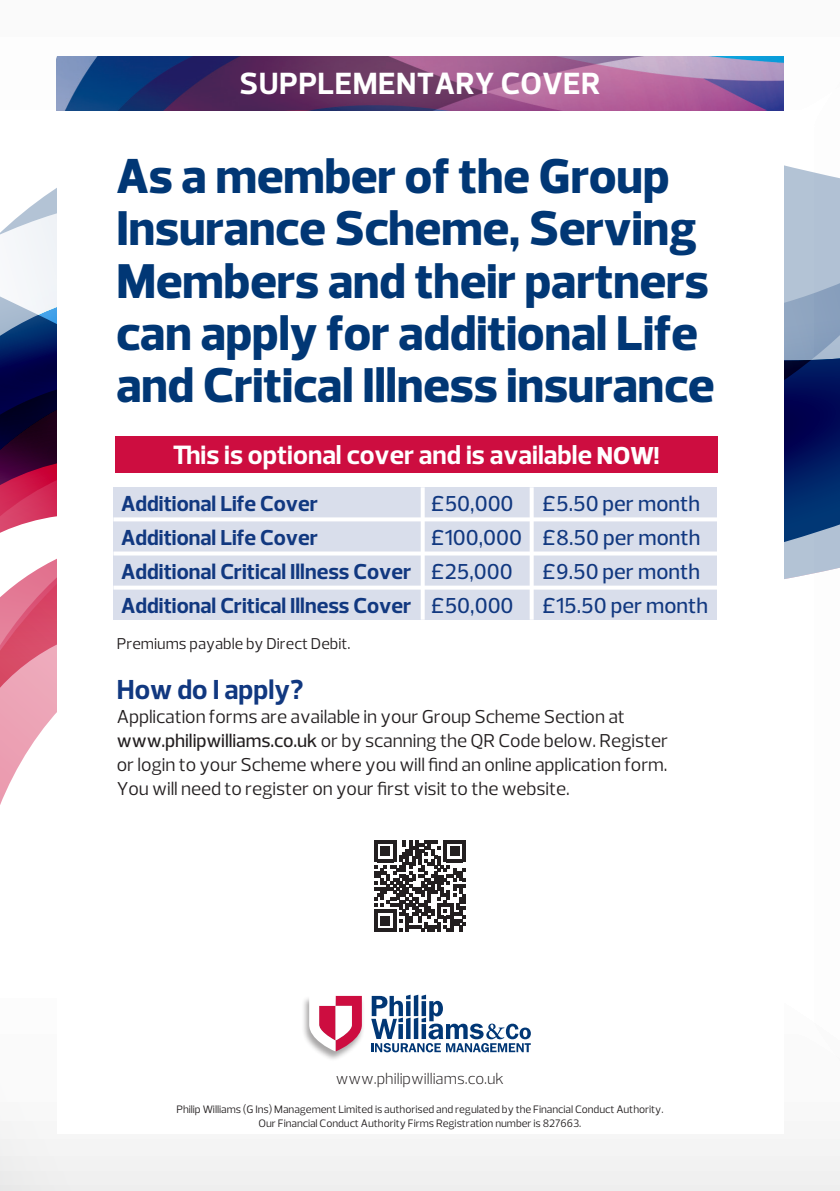
<style>
.page{position:relative;width:840px;height:1191px;background:#fff}
.page>*{position:absolute;margin:0;border:0;box-sizing:border-box;transform-origin:0 0}
.t1{font:800 49.8px/52.2px "Prelo";color:#013775}
.t2{font:700 31.2px "Prelo";letter-spacing:.015em;color:#fff}
.t3{font:700 28px "Prelo";color:#113880}
.t4{font:700 27px "Prelo";color:#fff}
.t5{font:700 22px "Prelo";color:#113880}
.t6{font:500 22px "Prelo";color:#113880}
.t7{font:19px/24px "Prelo";letter-spacing:-.005em;color:#231f20}
.t8{font:16px "Prelo";color:#231f20}
.t9{font:300 16px "Prelo";color:#231f20}
.t10{font:11px "Prelo";letter-spacing:-.005em;color:#231f20}
.s1{font-weight:800;font-size:25px}
.s2{font-weight:500}
</style>
<div class="page">
<div style="left:169px;top:1139px;width:670px;height:52px;background:#f2f2f2"></div>
<svg style="left:782px;top:61px;width:57px;height:133px"></svg>
<div style="left:784px;top:194px;width:55px;height:103px;background:#b3c3d5"></div>
<svg style="left:0;top:191px;width:57px;height:85px"></svg>
<svg style="left:784px;top:297px;width:55px;height:282px;background:#3d5388"></svg>
<svg style="left:0;top:731px;width:169px;height:460px"></svg>
<svg style="left:0;top:276px;width:57px;height:455px"></svg>
<div style="left:57px;top:57px;width:725px;height:1077px;background:#fff"></div>
<svg style="left:371px;top:994px;width:159px;height:58px"></svg>
<div style="left:301px;top:995px;width:63px;height:66px;background:#231f20;opacity:.4"></div>
<svg style="left:309px;top:996px;width:52px;height:55px"></svg>
<div style="left:113px;top:487px;width:604px;height:133px;background:#d9deeb"></div>
<div style="left:115px;top:436px;width:602px;height:36px;background:#cd0d40"></div>
<svg style="left:113px;top:517px;width:604px;height:4px;background:#fafbfc"></svg>
<svg style="left:113px;top:551px;width:604px;height:4px;background:#f9fafc"></svg>
<svg style="left:113px;top:585px;width:604px;height:4px;fill:#fff"></svg>
<svg style="left:420px;top:487px;width:4px;height:133px"></svg>
<svg style="left:529px;top:487px;width:4px;height:133px"></svg>
<svg style="left:374px;top:840px;width:91px;height:91px"></svg>
<img style="left:57px;top:57px;width:725px;height:53px">
<p class="t2" style="left:239px;top:64px;width:362px">SUPPLEMENTARY COVER</p>
<p class="t1" style="left:116px;top:151px;width:593px">As a member of the Group<br>Insurance Scheme, Serving<br>Members and their partners</p>
<p class="t1" style="left:116px;top:307px;width:582px">can apply for additional Life</p>
<p class="t1" style="left:116px;top:360px;width:599px">and Critical Illness insurance</p>
<p class="t4" style="left:173px;top:439px;width:488px">This is optional cover and is available <span class="s1">NOW!</span></p>
<p class="t5" style="left:121px;top:490px;width:198px">Additional Life Cover</p>
<p class="t5" style="left:121px;top:524px;width:198px">Additional Life Cover</p>
<p class="t5" style="left:121px;top:558px;width:291px">Additional Critical Illness Cover</p>
<p class="t5" style="left:121px;top:591px;width:291px">Additional Critical Illness Cover</p>
<p class="t8" style="left:117px;top:634px;width:235px">Premiums payable by Direct Debit.</p>
<p class="t6" style="left:431px;top:490px;width:84px">£50,000</p>
<p class="t6" style="left:431px;top:524px;width:92px">£100,000</p>
<p class="t6" style="left:431px;top:558px;width:83px">£25,000</p>
<p class="t6" style="left:431px;top:591px;width:84px">£50,000</p>
<p class="t6" style="left:542px;top:490px;width:159px">£5.50 per month</p>
<p class="t6" style="left:542px;top:524px;width:159px">£8.50 per month</p>
<p class="t6" style="left:542px;top:558px;width:159px">£9.50 per month</p>
<p class="t6" style="left:542px;top:591px;width:167px">£15.50 per month</p>
<p class="t3" style="left:117px;top:672px;width:188px">How do I apply?</p>
<p class="t7" style="left:117px;top:705px;width:552px">Application forms are available in your Group Scheme Section at <span class="s2">www.philipwilliams.co.uk</span> or by scanning the QR Code below. Register</p>
<p class="t7" style="left:117px;top:753px;width:552px">or login to your Scheme where you will find an online application form.</p>
<p class="t7" style="left:117px;top:777px;width:454px">You will need to register on your first visit to the website.</p>
<p class="t9" style="left:335px;top:1068px;width:170px">www.philipwilliams.co.uk</p>
<p class="t10" style="left:176px;top:1102px;width:488px">Philip Williams (G Ins) Management Limited is authorised and regulated by the Financial Conduct Authority.</p>
<p class="t10" style="left:258px;top:1116px;width:324px">Our Financial Conduct Authority Firms Registration number is 827663.</p>
</div>
